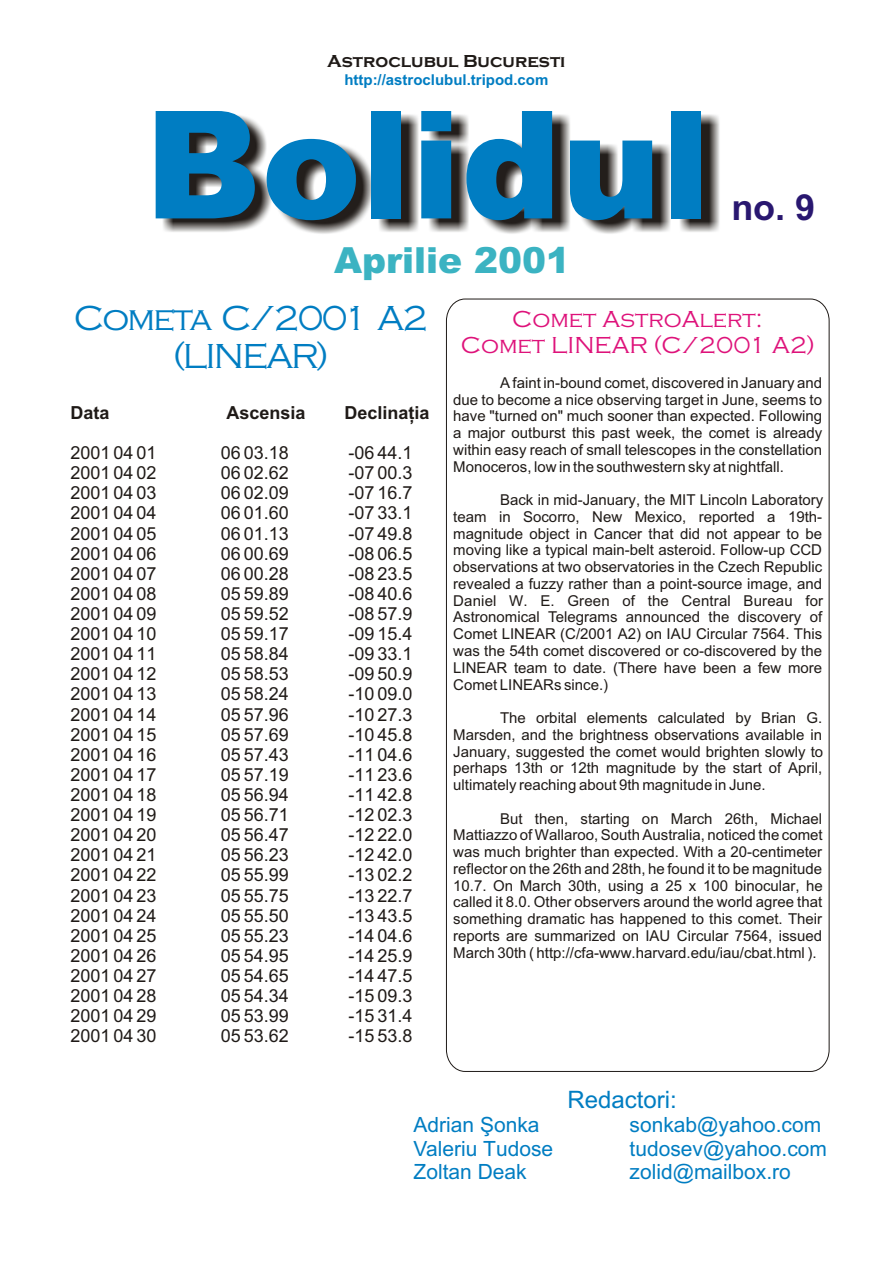
<style>
.page{position:relative;width:894px;height:1263px;background:#fff}
.page>*{position:absolute;margin:0;border:0;box-sizing:border-box;transform-origin:0 0}
.t1{font:900 150px "Arial";color:#007dc2}
.t2{font:300 36px/38.8px "Copperplate Gothic";letter-spacing:-.05em;color:#007dc2;text-align:center}
.t3{font:900 36px "Arial";color:#3bb3c2}
.t4{font:700 36px "Arial CE";color:#291770}
.t5{font:300 24px/26px "Copperplate Gothic";color:#de127a;text-align:center}
.t6{font:24px "Arial CE";color:#007dc2}
.t7{font:21px "Arial CE";color:#007dc2}
.t8{font:18px "Arial CE";color:#1f1a17}
.t9{font:700 18px "Arial CE";color:#1f1a17}
.t10{font:700 18px "Copperplate Gothic";color:#1f1a17}
.t11{font:15px/16.8px "Arial CE";color:#1f1a17;text-align:justify}
.t12{font:700 15px "Arial CE";color:#007dc2}
</style>
<div class="page">
<img style="left:163px;top:114px;width:557px;height:120px">
<svg style="left:446px;top:298px;width:384px;height:774px"></svg>
<p class="t10" style="left:327px;top:50px;width:240px">Astroclubul Bucuresti</p>
<p class="t12" style="left:344px;top:74px;width:206px">http://astroclubul.tripod.com</p>
<h1 class="t1" style="left:145px;top:111px;width:568px">Bolidul</h1>
<h2 class="t3" style="left:334px;top:247px;width:238px">Aprilie 2001</h2>
<h2 class="t4" style="left:731px;top:194px;width:85px">no. 9</h2>
<h2 class="t2" style="left:74px;top:298px;width:356px">Cometa C/2001 A2 (LINEAR)</h2>
<p class="t9" style="left:71px;top:406px;width:40px">Data</p>
<p class="t9" style="left:226px;top:406px;width:81px">Ascensia</p>
<p class="t9" style="left:344px;top:406px;width:87px">Declinaþia</p>
<p class="t8" style="left:71px;top:446px;width:88px">2001 04 01</p>
<p class="t8" style="left:221px;top:446px;width:70px">06 03.18</p>
<p class="t8" style="left:348px;top:446px;width:66px">-06 44.1</p>
<p class="t8" style="left:71px;top:466px;width:88px">2001 04 02</p>
<p class="t8" style="left:221px;top:466px;width:70px">06 02.62</p>
<p class="t8" style="left:348px;top:466px;width:66px">-07 00.3</p>
<p class="t8" style="left:71px;top:486px;width:88px">2001 04 03</p>
<p class="t8" style="left:221px;top:486px;width:70px">06 02.09</p>
<p class="t8" style="left:348px;top:486px;width:66px">-07 16.7</p>
<p class="t8" style="left:71px;top:506px;width:88px">2001 04 04</p>
<p class="t8" style="left:221px;top:506px;width:70px">06 01.60</p>
<p class="t8" style="left:348px;top:506px;width:66px">-07 33.1</p>
<p class="t8" style="left:71px;top:526px;width:88px">2001 04 05</p>
<p class="t8" style="left:221px;top:526px;width:70px">06 01.13</p>
<p class="t8" style="left:348px;top:526px;width:66px">-07 49.8</p>
<p class="t8" style="left:71px;top:547px;width:88px">2001 04 06</p>
<p class="t8" style="left:221px;top:547px;width:70px">06 00.69</p>
<p class="t8" style="left:348px;top:547px;width:66px">-08 06.5</p>
<p class="t8" style="left:71px;top:567px;width:88px">2001 04 07</p>
<p class="t8" style="left:221px;top:567px;width:70px">06 00.28</p>
<p class="t8" style="left:348px;top:567px;width:66px">-08 23.5</p>
<p class="t8" style="left:71px;top:587px;width:88px">2001 04 08</p>
<p class="t8" style="left:221px;top:587px;width:70px">05 59.89</p>
<p class="t8" style="left:348px;top:587px;width:66px">-08 40.6</p>
<p class="t8" style="left:71px;top:607px;width:88px">2001 04 09</p>
<p class="t8" style="left:221px;top:607px;width:70px">05 59.52</p>
<p class="t8" style="left:348px;top:607px;width:66px">-08 57.9</p>
<p class="t8" style="left:71px;top:627px;width:88px">2001 04 10</p>
<p class="t8" style="left:221px;top:627px;width:70px">05 59.17</p>
<p class="t8" style="left:348px;top:627px;width:66px">-09 15.4</p>
<p class="t8" style="left:71px;top:647px;width:88px">2001 04 11</p>
<p class="t8" style="left:221px;top:647px;width:70px">05 58.84</p>
<p class="t8" style="left:348px;top:647px;width:66px">-09 33.1</p>
<p class="t8" style="left:71px;top:667px;width:88px">2001 04 12</p>
<p class="t8" style="left:221px;top:667px;width:70px">05 58.53</p>
<p class="t8" style="left:348px;top:667px;width:66px">-09 50.9</p>
<p class="t8" style="left:71px;top:687px;width:88px">2001 04 13</p>
<p class="t8" style="left:221px;top:687px;width:70px">05 58.24</p>
<p class="t8" style="left:348px;top:687px;width:66px">-10 09.0</p>
<p class="t8" style="left:71px;top:707px;width:88px">2001 04 14</p>
<p class="t8" style="left:221px;top:707px;width:70px">05 57.96</p>
<p class="t8" style="left:348px;top:707px;width:66px">-10 27.3</p>
<p class="t8" style="left:71px;top:728px;width:88px">2001 04 15</p>
<p class="t8" style="left:221px;top:728px;width:70px">05 57.69</p>
<p class="t8" style="left:348px;top:728px;width:66px">-10 45.8</p>
<p class="t8" style="left:71px;top:748px;width:88px">2001 04 16</p>
<p class="t8" style="left:221px;top:748px;width:70px">05 57.43</p>
<p class="t8" style="left:348px;top:748px;width:66px">-11 04.6</p>
<p class="t8" style="left:71px;top:768px;width:88px">2001 04 17</p>
<p class="t8" style="left:221px;top:768px;width:70px">05 57.19</p>
<p class="t8" style="left:348px;top:768px;width:66px">-11 23.6</p>
<p class="t8" style="left:71px;top:788px;width:88px">2001 04 18</p>
<p class="t8" style="left:221px;top:788px;width:70px">05 56.94</p>
<p class="t8" style="left:348px;top:788px;width:66px">-11 42.8</p>
<p class="t8" style="left:71px;top:808px;width:88px">2001 04 19</p>
<p class="t8" style="left:221px;top:808px;width:70px">05 56.71</p>
<p class="t8" style="left:348px;top:808px;width:66px">-12 02.3</p>
<p class="t8" style="left:71px;top:828px;width:88px">2001 04 20</p>
<p class="t8" style="left:221px;top:828px;width:70px">05 56.47</p>
<p class="t8" style="left:348px;top:828px;width:66px">-12 22.0</p>
<p class="t8" style="left:71px;top:848px;width:88px">2001 04 21</p>
<p class="t8" style="left:221px;top:848px;width:70px">05 56.23</p>
<p class="t8" style="left:348px;top:848px;width:66px">-12 42.0</p>
<p class="t8" style="left:71px;top:868px;width:88px">2001 04 22</p>
<p class="t8" style="left:221px;top:868px;width:70px">05 55.99</p>
<p class="t8" style="left:348px;top:868px;width:66px">-13 02.2</p>
<p class="t8" style="left:71px;top:888px;width:88px">2001 04 23</p>
<p class="t8" style="left:221px;top:888px;width:70px">05 55.75</p>
<p class="t8" style="left:348px;top:888px;width:66px">-13 22.7</p>
<p class="t8" style="left:71px;top:909px;width:88px">2001 04 24</p>
<p class="t8" style="left:221px;top:909px;width:70px">05 55.50</p>
<p class="t8" style="left:348px;top:909px;width:66px">-13 43.5</p>
<p class="t8" style="left:71px;top:929px;width:88px">2001 04 25</p>
<p class="t8" style="left:221px;top:929px;width:70px">05 55.23</p>
<p class="t8" style="left:348px;top:929px;width:66px">-14 04.6</p>
<p class="t8" style="left:71px;top:949px;width:88px">2001 04 26</p>
<p class="t8" style="left:221px;top:949px;width:70px">05 54.95</p>
<p class="t8" style="left:348px;top:949px;width:66px">-14 25.9</p>
<p class="t8" style="left:71px;top:969px;width:88px">2001 04 27</p>
<p class="t8" style="left:221px;top:969px;width:70px">05 54.65</p>
<p class="t8" style="left:348px;top:969px;width:66px">-14 47.5</p>
<p class="t8" style="left:71px;top:989px;width:88px">2001 04 28</p>
<p class="t8" style="left:221px;top:989px;width:70px">05 54.34</p>
<p class="t8" style="left:348px;top:989px;width:66px">-15 09.3</p>
<p class="t8" style="left:71px;top:1009px;width:88px">2001 04 29</p>
<p class="t8" style="left:221px;top:1009px;width:70px">05 53.99</p>
<p class="t8" style="left:348px;top:1009px;width:66px">-15 31.4</p>
<p class="t8" style="left:71px;top:1029px;width:88px">2001 04 30</p>
<p class="t8" style="left:221px;top:1029px;width:70px">05 53.62</p>
<p class="t8" style="left:348px;top:1029px;width:66px">-15 53.8</p>
<h3 class="t5" style="left:461px;top:305px;width:355px">Comet AstroAlert:<br>Comet LINEAR (C/2001 A2)</h3>
<p class="t11" style="left:453px;top:376px;width:370px;text-indent:47px">A faint in-bound comet, discovered in January and due to become a nice observing target in June, seems to have "turned on" much sooner than expected. Following a major outburst this past week, the comet is already within easy reach of small telescopes in the constellation Monoceros, low in the southwestern sky at nightfall.</p>
<p class="t11" style="left:453px;top:493px;width:372px;text-indent:47px">Back in mid-January, the MIT Lincoln Laboratory team in Socorro, New Mexico, reported a 19th&shy;magnitude object in Cancer that did not appear to be moving like a typical main-belt asteroid. Follow-up CCD observations at two observatories in the Czech Republic revealed a fuzzy rather than a point-source image, and Daniel W. E. Green of the Central Bureau for Astronomical Telegrams announced the discovery of Comet LINEAR (C/2001 A2) on IAU Circular 7564. This was the 54th comet discovered or co-discovered by the LINEAR team to date. (There have been a few more Comet LINEARs since.)</p>
<p class="t11" style="left:453px;top:711px;width:372px;text-indent:47px">The orbital elements calculated by Brian G.<br>Marsden, and the brightness observations available in January, suggested the comet would brighten slowly to perhaps 13th or 12th magnitude by the start of April, ultimately reaching about 9th magnitude in June.</p>
<p class="t11" style="left:453px;top:811px;width:371px;text-indent:47px">But then, starting on March 26th, Michael Mattiazzo of Wallaroo, South Australia, noticed the comet was much brighter than expected. With a 20-centimeter reflector on the 26th and 28th, he found it to be magnitude 10.7. On March 30th, using a 25 x 100 binocular, he called it 8.0. Other observers around the world agree that something dramatic has happened to this comet. Their reports are summarized on IAU Circular 7564, issued March 30th ( http://cfa-www.harvard.edu/iau/cbat.html ).</p>
<h3 class="t6" style="left:568px;top:1091px;width:111px">Redactori:</h3>
<h3 class="t7" style="left:414px;top:1117px;width:128px">Adrian ªonka</h3>
<h3 class="t7" style="left:630px;top:1117px;width:193px">sonkab@yahoo.com</h3>
<h3 class="t7" style="left:414px;top:1141px;width:141px">Valeriu Tudose</h3>
<h3 class="t7" style="left:630px;top:1141px;width:199px">tudosev@yahoo.com</h3>
<h3 class="t7" style="left:414px;top:1164px;width:115px">Zoltan Deak</h3>
<h3 class="t7" style="left:630px;top:1164px;width:163px">zolid@mailbox.ro</h3>
</div>
